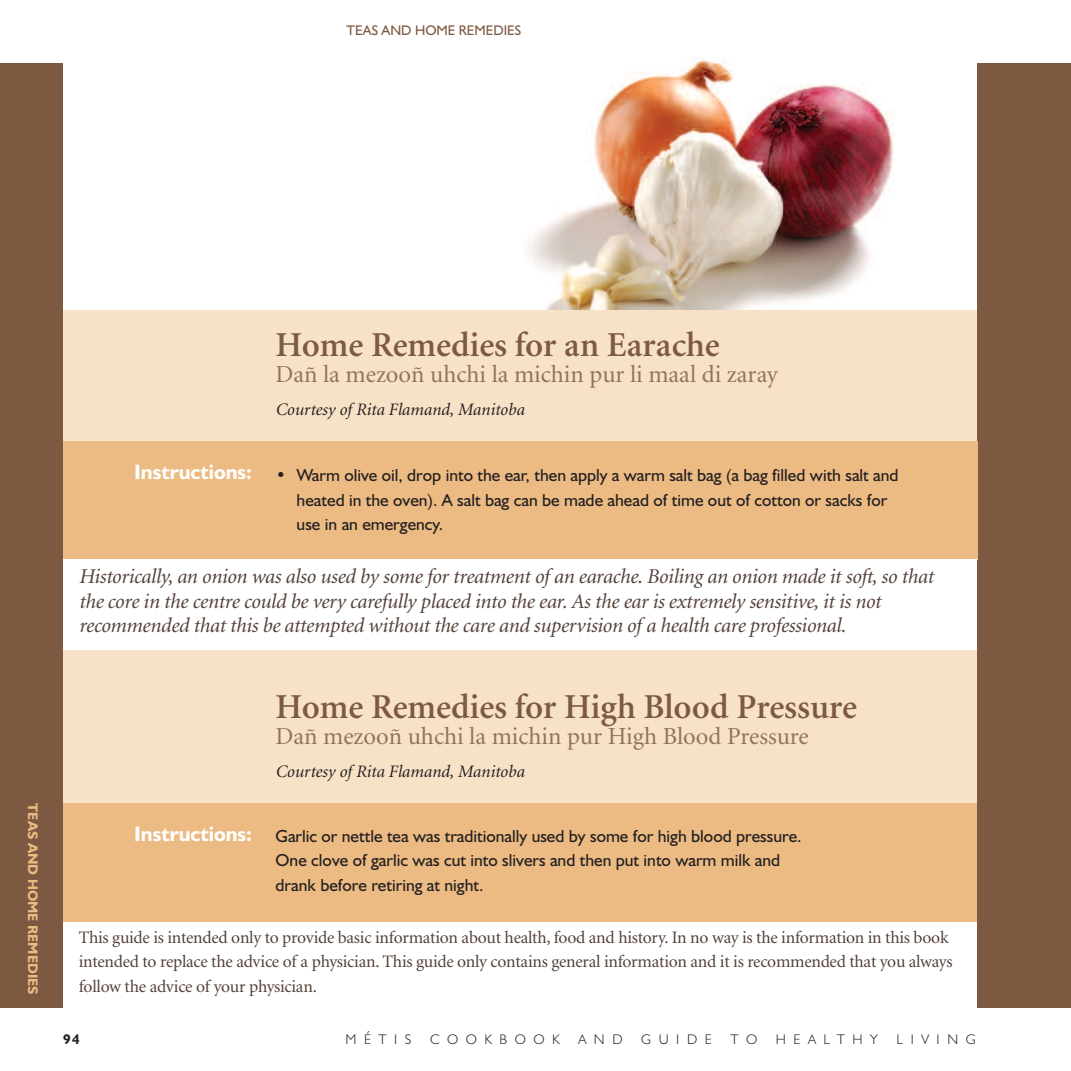
<style>
.page{position:relative;width:1071px;height:1071px;background:#fff}
.page>*{position:absolute;margin:0;border:0;box-sizing:border-box;transform-origin:0 0}
.t1{font:600 35px "Minion";color:#7d5941}
.t2{font:24.5px "Minion";color:#92725b}
.t3{font:italic 21px/24.5px "Minion";letter-spacing:-.015em;color:#544039}
.t4{font:700 21px "Humanist 521 BT";color:#fff}
.t5{font:17.5px/24.5px "Humanist 521 BT";color:#231f20}
.t6{font:17.5px/24.5px "Minion";letter-spacing:-.015em;color:#544039}
.t7{font:italic 17.5px "Minion";color:#231f20}
.t8{font:300 14px "Humanist 521 BT";letter-spacing:.54em;color:#231f20}
.t9{font:700 14px "Humanist 521 BT";color:#ecbb83}
.t10{font:14px "Humanist 521 BT";color:#7d5941}
.t11{font:700 14px "Humanist 521 BT";color:#231f20}
</style>
<div class="page">
<div style="left:0;top:63px;width:1071px;height:945px;background:#7d5941"></div>
<div style="left:63px;top:63px;width:913px;height:945px;background:#f7e2c7"></div>
<div style="left:63px;top:441px;width:914px;height:118px;background:#ecbb83"></div>
<div style="left:63px;top:559px;width:913px;height:90px;background:#fff"></div>
<div style="left:63px;top:908px;width:913px;height:102px;background:#fff"></div>
<div style="left:63px;top:803px;width:913px;height:118px;background:#ecbb83"></div>
<div style="left:63px;top:57px;width:913px;height:253px;background:#fff"></div>
<img style="left:530px;top:57px;width:364px;height:253px">
<p class="t10" style="left:346px;top:25px;width:176px">TEAS AND HOME REMEDIES</p>
<p class="t9" style="left:38px;top:803px;width:192px;rotate:90deg">TEAS AND HOME REMEDIES</p>
<p class="t4" style="left:134px;top:465px;width:119px">Instructions:</p>
<h1 class="t1" style="left:276px;top:331px;width:446px">Home Remedies for an Earache</h1>
<h2 class="t2" style="left:276px;top:364px;width:504px">Dañ la mezooñ uhchi la michin pur li maal di zaray</h2>
<p class="t7" style="left:276px;top:403px;width:250px">Courtesy of Rita Flamand, Manitoba</p>
<p class="t5" style="left:297px;top:465px;width:603px;text-indent:-21px">• Warm olive oil, drop into the ear, then apply a warm salt bag (a bag filled with salt and heated in the oven). A salt bag can be made ahead of time out of cotton or sacks for use in an emergency.</p>
<p class="t3" style="left:79px;top:566px;width:856px">Historically, an onion was also used by some for treatment of an earache. Boiling an onion made it soft, so that the core in the centre could be very carefully placed into the ear. As the ear is extremely sensitive, it is not recommended that this be attempted without the care and supervision of a health care professional.</p>
<p class="t4" style="left:134px;top:827px;width:119px">Instructions:</p>
<h1 class="t1" style="left:276px;top:693px;width:583px">Home Remedies for High Blood Pressure</h1>
<h2 class="t2" style="left:276px;top:727px;width:535px">Dañ mezooñ uhchi la michin pur High Blood Pressure</h2>
<p class="t7" style="left:276px;top:765px;width:250px">Courtesy of Rita Flamand, Manitoba</p>
<p class="t5" style="left:276px;top:825px;width:528px">Garlic or nettle tea was traditionally used by some for high blood pressure.<br>One clove of garlic was cut into slivers and then put into warm milk and drank before retiring at night.</p>
<p class="t6" style="left:79px;top:927px;width:875px">This guide is intended only to provide basic information about health, food and history. In no way is the information in this book intended to replace the advice of a physician. This guide only contains general information and it is recommended that you always follow the advice of your physician.</p>
<p class="t11" style="left:63px;top:1034px;width:18px">94</p>
<p class="t8" style="left:346px;top:1034px;width:67px">MÉTIS</p>
<p class="t8" style="left:430px;top:1034px;width:131px">COOKBOOK</p>
<p class="t8" style="left:579px;top:1034px;width:46px">AND</p>
<p class="t8" style="left:641px;top:1034px;width:72px">GUIDE</p>
<p class="t8" style="left:730px;top:1034px;width:28px">T O</p>
<p class="t8" style="left:776px;top:1034px;width:104px">HEALTHY</p>
<p class="t8" style="left:897px;top:1034px;width:81px">LIVING</p>
</div>
